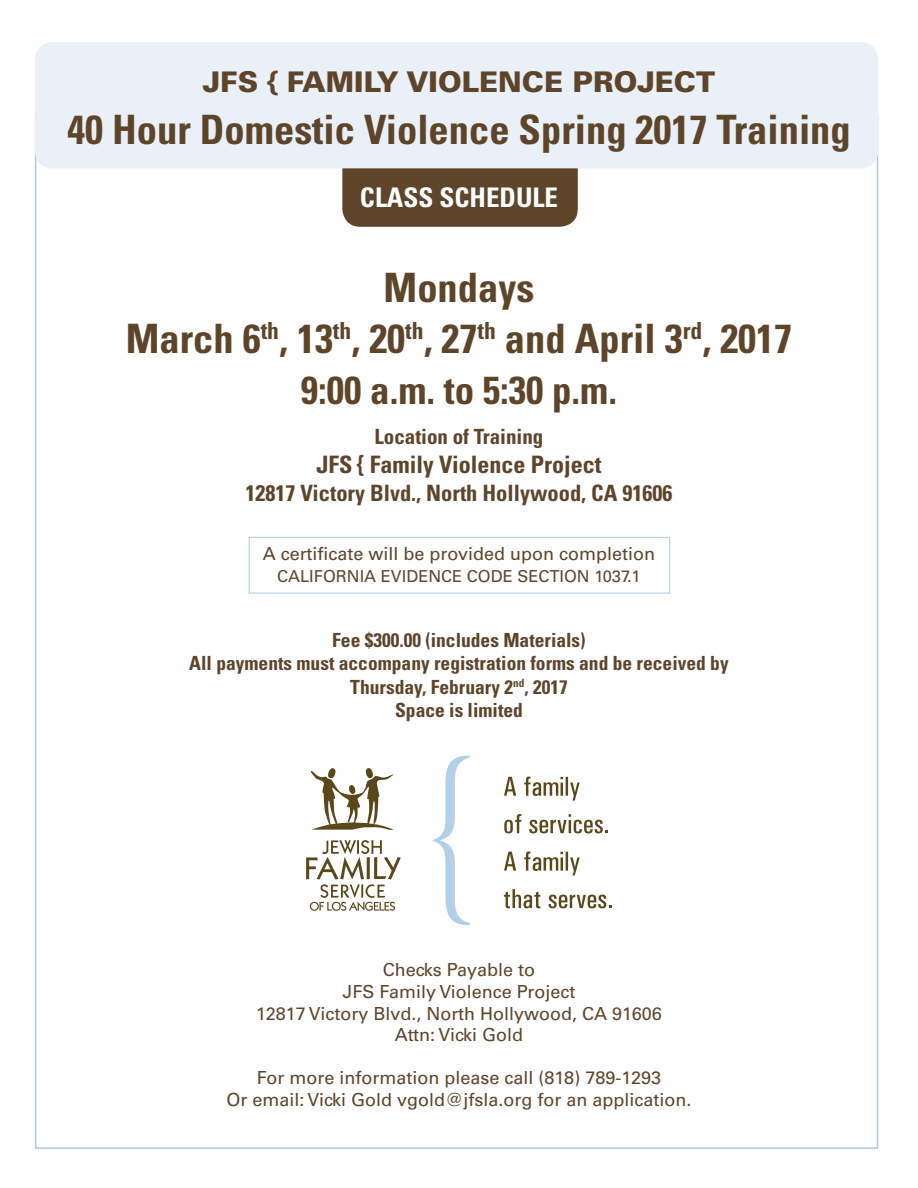
<style>
.page{position:relative;width:918px;height:1188px;background:#fff}
.page>*{position:absolute;margin:0;border:0;box-sizing:border-box;transform-origin:0 0}
.t1{font:700 condensed 40.5px "Univers";color:#5e452a}
.t2{font:700 condensed 39px "Univers";color:#5e452a}
.t3{font:900 28.5px "Univers";color:#5e452a}
.t4{font:700 condensed 27px "Univers";color:#fff}
.t5{font:700 condensed 24px "Univers";color:#5e452a}
.t6{font:700 condensed 22.5px "Univers";color:#5e452a}
.t7{font:700 condensed 21px "Univers";color:#5e452a}
.t8{font:700 condensed 19.5px "Univers";color:#5e452a}
.t9{font:18px "Univers";color:#5e452a}
.t10{font:16.5px "Univers";color:#5e452a}
</style>
<div class="page">
<div style="left:342px;top:168px;width:236px;height:59px;background:#5e452a"></div>
<div style="left:35px;top:42px;width:843px;height:126px;background:#e9f0f8;border-radius:18px"></div>
<svg style="left:432px;top:756px;width:38px;height:169px"></svg>
<svg style="left:504px;top:777px;width:12px;height:19px"></svg>
<svg style="left:524px;top:777px;width:56px;height:24px"></svg>
<svg style="left:504px;top:814px;width:17px;height:19px"></svg>
<svg style="left:529px;top:814px;width:79px;height:19px"></svg>
<svg style="left:504px;top:852px;width:12px;height:19px"></svg>
<svg style="left:524px;top:852px;width:56px;height:23px"></svg>
<svg style="left:504px;top:889px;width:36px;height:19px"></svg>
<svg style="left:549px;top:895px;width:63px;height:13px"></svg>
<svg style="left:311px;top:768px;width:83px;height:62px"></svg>
<svg style="left:306px;top:840px;width:95px;height:71px"></svg>
<div style="left:249px;top:537px;width:421px;height:56px;border:1px solid #adc8e7"></div>
<p class="t3" style="left:203px;top:64px;width:514px">JFS { FAMILY VIOLENCE PROJECT</p>
<p class="t1" style="left:67px;top:105px;width:785px">40 Hour Domestic Violence Spring 2017 Training</p>
<p class="t4" style="left:360px;top:181px;width:200px">CLASS SCHEDULE</p>
<p class="t1" style="left:384px;top:262px;width:152px">Mondays</p>
<p class="t1" style="left:126px;top:313px;width:668px">March 6<sup>th</sup>, 13<sup>th</sup>, 20<sup>th</sup>, 27<sup>th</sup> and April 3<sup>rd</sup>, 2017</p>
<p class="t2" style="left:301px;top:366px;width:318px">9:00 a.m. to 5:30 p.m.</p>
<p class="t7" style="left:375px;top:424px;width:170px">Location of Training</p>
<p class="t5" style="left:317px;top:449px;width:286px">JFS { Family Violence Project</p>
<p class="t6" style="left:246px;top:479px;width:428px">12817 Victory Blvd., North Hollywood, CA 91606</p>
<p class="t9" style="left:263px;top:543px;width:394px">A certificate will be provided upon completion</p>
<p class="t10" style="left:277px;top:566px;width:365px">CALIFORNIA EVIDENCE CODE SECTION 1037.1</p>
<p class="t8" style="left:332px;top:628px;width:255px">Fee $300.00 (includes Materials)</p>
<p class="t8" style="left:189px;top:652px;width:541px">All payments must accompany registration forms and be received by</p>
<p class="t8" style="left:350px;top:675px;width:219px">Thursday, February 2<sup>nd</sup>, 2017</p>
<p class="t8" style="left:395px;top:698px;width:129px">Space is limited</p>
<p class="t9" style="left:383px;top:959px;width:154px">Checks Payable to</p>
<p class="t9" style="left:342px;top:981px;width:235px">JFS Family Violence Project</p>
<p class="t9" style="left:256px;top:1003px;width:407px">12817 Victory Blvd., North Hollywood, CA 91606</p>
<p class="t9" style="left:395px;top:1024px;width:130px">Attn: Vicki Gold</p>
<p class="t9" style="left:257px;top:1067px;width:406px">For more information please call (818) 789-1293</p>
<p class="t9" style="left:226px;top:1089px;width:467px">Or email: Vicki Gold vgold@jfsla.org for an application.</p>
</div>
